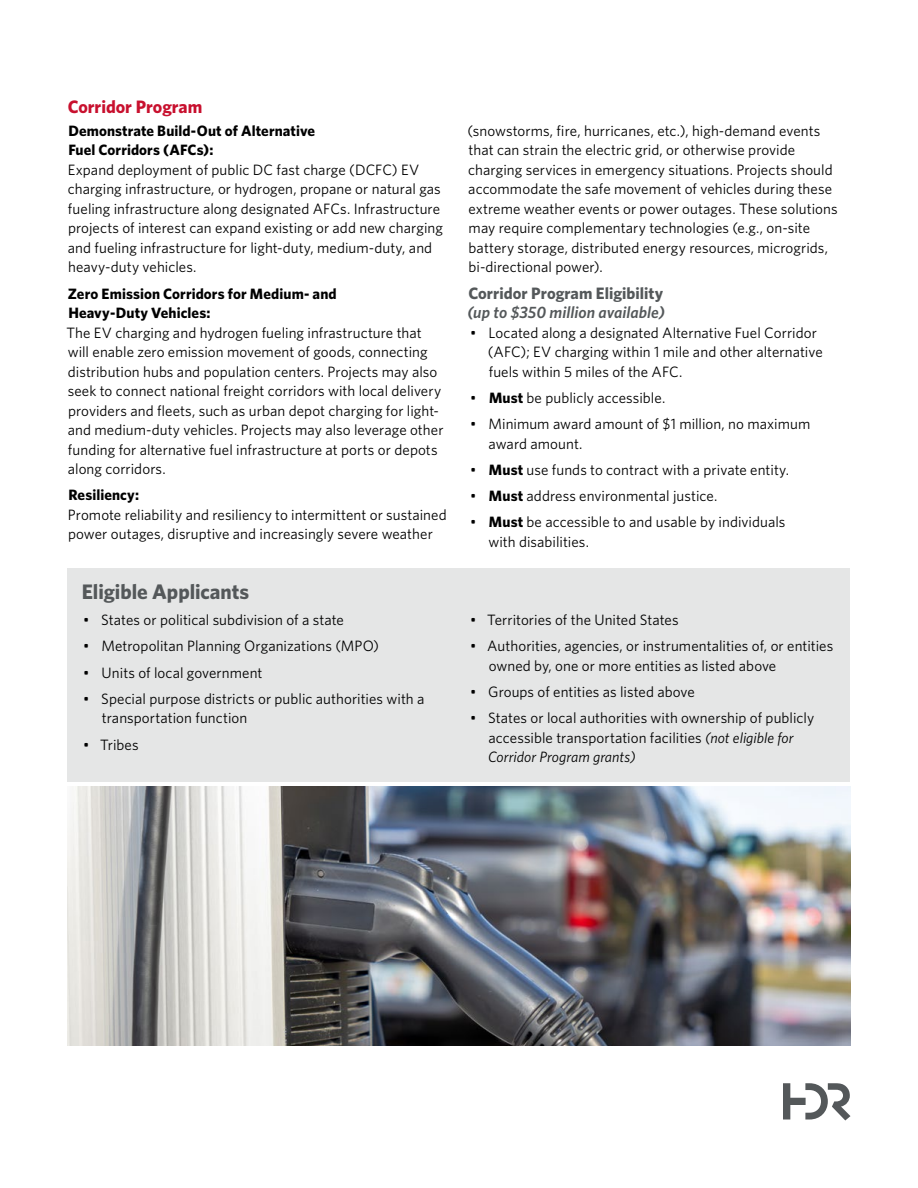
<style>
.page{position:relative;width:918px;height:1188px;background:#fff}
.page>*{position:absolute;margin:0;border:0;box-sizing:border-box;transform-origin:0 0}
.t1{font:700 21px "Whitney";color:#54585a}
.t2{font:700 18px "Whitney";color:#c8102e}
.t3{font:700 16.5px "Whitney";color:#54585a}
.t4{font:italic 600 16.5px "Whitney";letter-spacing:.005em;color:#54585a}
.t5{font:15px/19.5px "Whitney";letter-spacing:.005em;color:#000}
.t6{font:700 15px/19.5px "Whitney";letter-spacing:.005em;color:#000}
.s1{font-weight:700}
.s2{font-style:italic}
</style>
<div class="page">
<div style="left:68px;top:568px;width:782px;height:214px;background:#e5e6e6"></div>
<img style="left:68px;top:786px;width:782px;height:260px">
<svg style="left:783px;top:1083px;width:67px;height:38px"></svg>
<p class="t2" style="left:68px;top:95px;width:136px">Corridor Program</p>
<p class="t6" style="left:68px;top:121px;width:248px">Demonstrate Build-Out of Alternative<br>Fuel Corridors (AFCs):</p>
<p class="t5" style="left:68px;top:160px;width:377px">Expand deployment of public DC fast charge (DCFC) EV charging infrastructure, or hydrogen, propane or natural gas fueling infrastructure along designated AFCs. Infrastructure projects of interest can expand existing or add new charging and fueling infrastructure for light-duty, medium-duty, and heavy-duty vehicles.</p>
<p class="t6" style="left:68px;top:283px;width:270px">Zero Emission Corridors for Medium- and<br>Heavy-Duty Vehicles:</p>
<p class="t5" style="left:66px;top:322px;width:379px">The EV charging and hydrogen fueling infrastructure that will enable zero emission movement of goods, connecting distribution hubs and population centers. Projects may also seek to connect national freight corridors with local delivery providers and fleets, such as urban depot charging for light&shy;and medium-duty vehicles. Projects may also leverage other funding for alternative fuel infrastructure at ports or depots along corridors.</p>
<p class="t6" style="left:68px;top:485px;width:72px">Resiliency:</p>
<p class="t5" style="left:68px;top:505px;width:380px">Promote reliability and resiliency to intermittent or sustained power outages, disruptive and increasingly severe weather</p>
<h1 class="t1" style="left:82px;top:577px;width:169px">Eligible Applicants</h1>
<p class="t5" style="left:83px;top:610px;width:262px">• States or political subdivision of a state</p>
<p class="t5" style="left:83px;top:636px;width:297px">• Metropolitan Planning Organizations (MPO)</p>
<p class="t5" style="left:83px;top:662px;width:181px">• Units of local government</p>
<p class="t5" style="left:102px;top:688px;width:324px;text-indent:-19px">• Special purpose districts or public authorities with a transportation function</p>
<p class="t5" style="left:83px;top:734px;width:57px">• Tribes</p>
<p class="t5" style="left:468px;top:121px;width:372px">(snowstorms, fire, hurricanes, etc.), high-demand events that can strain the electric grid, or otherwise provide charging services in emergency situations. Projects should accommodate the safe movement of vehicles during these extreme weather events or power outages. These solutions may require complementary technologies (e.g., on-site battery storage, distributed energy resources, microgrids, bi-directional power).</p>
<p class="t3" style="left:468px;top:282px;width:196px">Corridor Program Eligibility</p>
<p class="t4" style="left:468px;top:301px;width:199px">(up to $350 million available)</p>
<p class="t5" style="left:488px;top:322px;width:336px;text-indent:-18px">• Located along a designated Alternative Fuel Corridor (AFC); EV charging within 1 mile and other alternative fuels within 5 miles of the AFC.</p>
<p class="t5" style="left:470px;top:388px;width:197px">• <span class="s1">Must</span> be publicly accessible.</p>
<p class="t5" style="left:489px;top:414px;width:323px;text-indent:-18px">• Minimum award amount of $1 million, no maximum award amount.</p>
<p class="t5" style="left:470px;top:460px;width:320px">• <span class="s1">Must</span> use funds to contract with a private entity.</p>
<p class="t5" style="left:470px;top:486px;width:249px">• <span class="s1">Must</span> address environmental justice.</p>
<p class="t5" style="left:488px;top:512px;width:299px;text-indent:-18px">• <span class="s1">Must</span> be accessible to and usable by individuals with disabilities.</p>
<p class="t5" style="left:470px;top:610px;width:210px">• Territories of the United States</p>
<p class="t5" style="left:489px;top:636px;width:346px;text-indent:-18px">• Authorities, agencies, or instrumentalities of, or entities owned by, one or more entities as listed above</p>
<p class="t5" style="left:470px;top:682px;width:226px">• Groups of entities as listed above</p>
<p class="t5" style="left:488px;top:708px;width:328px;text-indent:-18px">• States or local authorities with ownership of publicly accessible transportation facilities <span class="s2">(not eligible for<br>Corridor Program grants)</span></p>
</div>
